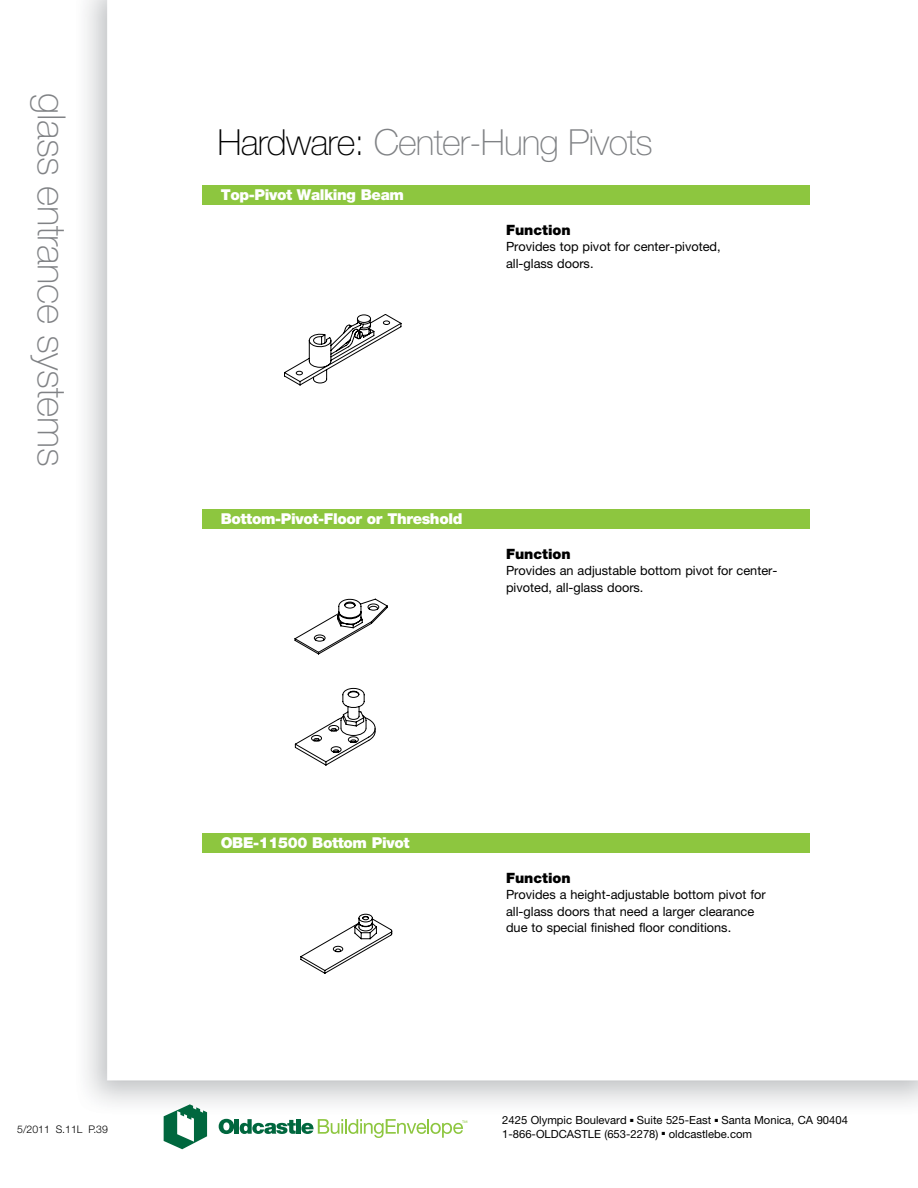
<style>
.page{position:relative;width:918px;height:1188px;background:#fff}
.page>*{position:absolute;margin:0;border:0;box-sizing:border-box;transform-origin:0 0}
.t1{font:100 39px "Helvetica Neue";letter-spacing:-.015em;color:#808285}
.t2{font:100 36px "Helvetica Neue";letter-spacing:-.025em;color:#808285}
.t3{font:900 15px "Helvetica Neue";letter-spacing:-.025em;color:#fff}
.t4{font:900 14.25px "Helvetica Neue";color:#000}
.t5{font:12.75px/16.5px "Helvetica Neue";color:#000}
.t6{font:11.25px/13.5px "Helvetica Neue";color:#000}
.t7{font:300 10.5px "Helvetica Neue";color:#000}
.s1{color:#000}
</style>
<div class="page">
<img style="left:85px;top:0;width:833px;height:1150px">
<svg style="left:219px;top:1119px;width:15px;height:15px"></svg>
<hr style="left:235px;top:1119px;width:4px;height:15px;background:#00673e">
<svg style="left:164px;top:1104px;width:43px;height:45px"></svg>
<svg style="left:240px;top:1119px;width:227px;height:19px"></svg>
<div style="left:202px;top:186px;width:608px;height:19px;background:#8dc63f"></div>
<div style="left:202px;top:510px;width:608px;height:19px;background:#8dc63f"></div>
<div style="left:202px;top:834px;width:608px;height:19px;background:#8dc63f"></div>
<svg style="left:284px;top:314px;width:117px;height:177px"></svg>
<svg style="left:294px;top:546px;width:117px;height:273px"></svg>
<svg style="left:300px;top:870px;width:119px;height:142px"></svg>
<p class="t1" style="left:74px;top:93px;width:375px;rotate:90deg">glass entrance systems</p>
<p class="t7" style="left:17px;top:1123px;width:92px">5/2011 S.11L P.39</p>
<p class="t2" style="left:218px;top:122px;width:437px"><span class="s1">Hardware:</span> Center-Hung Pivots</p>
<p class="t3" style="left:221px;top:186px;width:185px">Top-Pivot Walking Beam</p>
<p class="t4" style="left:506px;top:221px;width:66px">Function</p>
<p class="t5" style="left:506px;top:238px;width:216px">Provides top pivot for center-pivoted, all-glass doors.</p>
<p class="t3" style="left:221px;top:510px;width:243px">Bottom-Pivot-Floor or Threshold</p>
<p class="t4" style="left:506px;top:545px;width:66px">Function</p>
<p class="t5" style="left:506px;top:562px;width:273px">Provides an adjustable bottom pivot for center&shy;pivoted, all-glass doors.</p>
<p class="t3" style="left:221px;top:834px;width:190px">OBE-11500 Bottom Pivot</p>
<p class="t4" style="left:506px;top:869px;width:66px">Function</p>
<p class="t5" style="left:506px;top:886px;width:261px">Provides a height-adjustable bottom pivot for all-glass doors that need a larger clearance due to special finished floor conditions.</p>
<p class="t6" style="left:502px;top:1113px;width:347px">2425 Olympic Boulevard ■ Suite 525-East ■ Santa Monica, CA 90404<br>1-866-OLDCASTLE (653-2278) ■ oldcastlebe.com</p>
</div>
